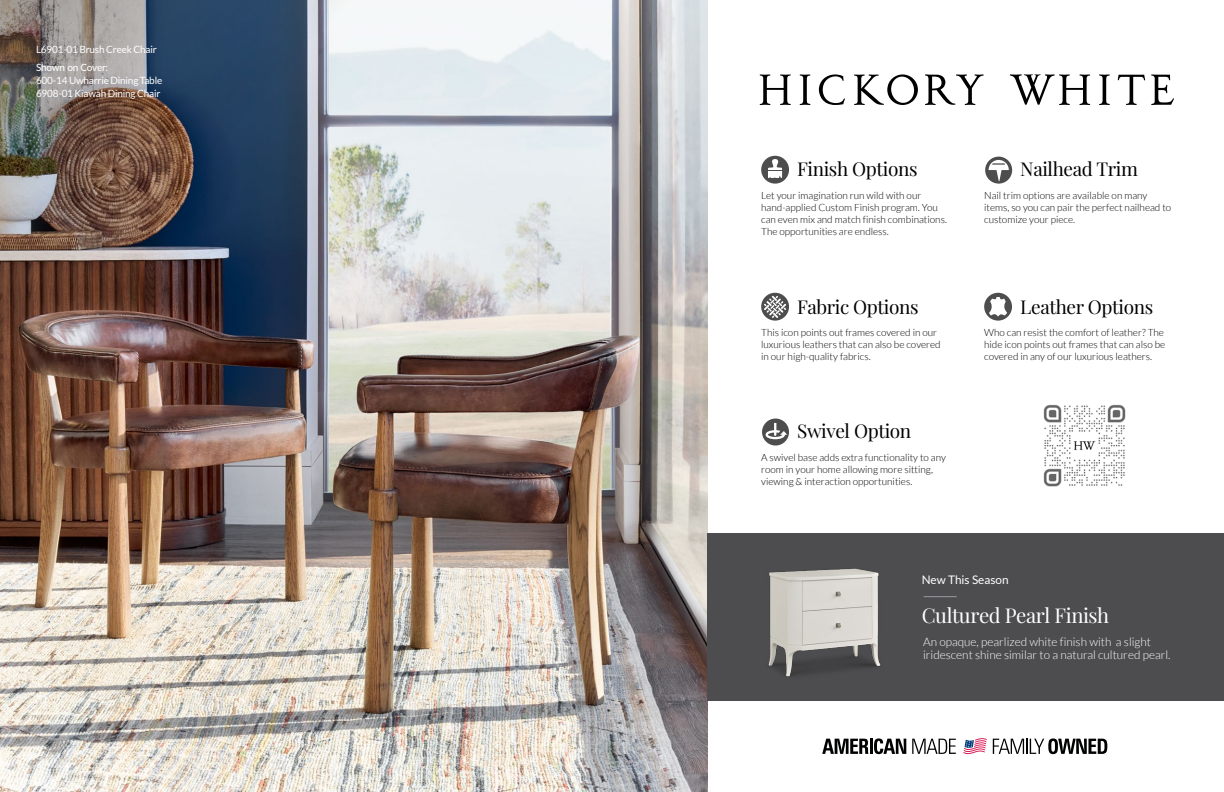
<style>
.page{position:relative;width:1224px;height:792px;background:#fff}
.page>*{position:absolute;margin:0;border:0;box-sizing:border-box;transform-origin:0 0}
.t1{font:20.4px "Playfair Display";letter-spacing:-.02em;color:#fff}
.t2{font:19px "Playfair Display";letter-spacing:-.02em;color:#000}
.t3{font:300 11.8px/13.9px "Lato";color:#fff}
.t4{font:11.8px "Lato";color:#fff}
.t5{font:300 10px/12px "Lato";color:#000}
.t6{font:10px/13px "Lato";letter-spacing:-.02em;color:#fff}
.t7{font:500 10px "Lato";letter-spacing:-.03em;color:#fff}
</style>
<div class="page">
<img style="left:1043px;top:404px;width:83px;height:83px">
<img style="left:0;top:0;width:707px;height:792px">
<svg style="left:761px;top:156px;width:28px;height:28px"></svg>
<svg style="left:985px;top:157px;width:27px;height:27px"></svg>
<svg style="left:984px;top:293px;width:28px;height:28px"></svg>
<svg style="left:761px;top:293px;width:28px;height:28px"></svg>
<svg style="left:762px;top:419px;width:27px;height:27px"></svg>
<svg style="left:760px;top:74px;width:31px;height:31px"></svg>
<svg style="left:800px;top:74px;width:10px;height:31px"></svg>
<svg style="left:819px;top:74px;width:26px;height:31px"></svg>
<svg style="left:854px;top:74px;width:64px;height:31px"></svg>
<svg style="left:925px;top:74px;width:59px;height:31px"></svg>
<svg style="left:1099px;top:74px;width:11px;height:31px"></svg>
<svg style="left:1118px;top:75px;width:27px;height:30px"></svg>
<svg style="left:1151px;top:74px;width:23px;height:31px"></svg>
<svg style="left:1010px;top:74px;width:80px;height:31px"></svg>
<svg style="left:822px;top:738px;width:84px;height:16px"></svg>
<svg style="left:912px;top:739px;width:44px;height:15px"></svg>
<svg style="left:963px;top:738px;width:24px;height:16px"></svg>
<svg style="left:993px;top:738px;width:114px;height:16px"></svg>
<div style="left:707px;top:534px;width:517px;height:167px;background:#4d4d4f"></div>
<hr style="left:924px;top:596px;width:33px;height:1px;background:#939598">
<img style="left:768px;top:568px;width:113px;height:109px">
<p class="t6" style="left:36px;top:43px;width:122px">L6901-01 Brush Creek Chair</p>
<p class="t7" style="left:36px;top:60px;width:74px">Shown on Cover:</p>
<p class="t6" style="left:36px;top:74px;width:128px">600-14 Uwharrie Dining Table<br>6908-01 Kiawah Dining Chair</p>
<h2 class="t2" style="left:797px;top:154px;width:122px">Finish Options</h2>
<h2 class="t2" style="left:1020px;top:154px;width:119px">Nailhead Trim</h2>
<p class="t5" style="left:984px;top:189px;width:189px">Nail trim options are available on many items, so you can pair the perfect nailhead to customize your piece.</p>
<p class="t5" style="left:761px;top:189px;width:187px">Let your imagination run wild with our hand-applied Custom Finish program. You can even mix and match finish combinations.<br>The opportunities are endless.</p>
<h2 class="t2" style="left:797px;top:292px;width:123px">Fabric Options</h2>
<p class="t5" style="left:761px;top:326px;width:181px">This icon points out frames covered in our luxurious leathers that can also be covered in our high-quality fabrics.</p>
<h2 class="t2" style="left:797px;top:416px;width:116px">Swivel Option</h2>
<p class="t5" style="left:761px;top:451px;width:186px">A swivel base adds extra functionality to any room in your home allowing more sitting, viewing &amp; interaction opportunities.</p>
<h2 class="t2" style="left:1020px;top:292px;width:134px">Leather Options</h2>
<p class="t5" style="left:984px;top:326px;width:183px">Who can resist the comfort of leather? The hide icon points out frames that can also be covered in any of our luxurious leathers.</p>
<p class="t4" style="left:922px;top:573px;width:88px">New This Season</p>
<h1 class="t1" style="left:922px;top:599px;width:189px">Cultured Pearl Finish</h1>
<p class="t3" style="left:923px;top:634px;width:249px">An opaque, pearlized white finish with a slight iridescent shine similar to a natural cultured pearl.</p>
</div>
